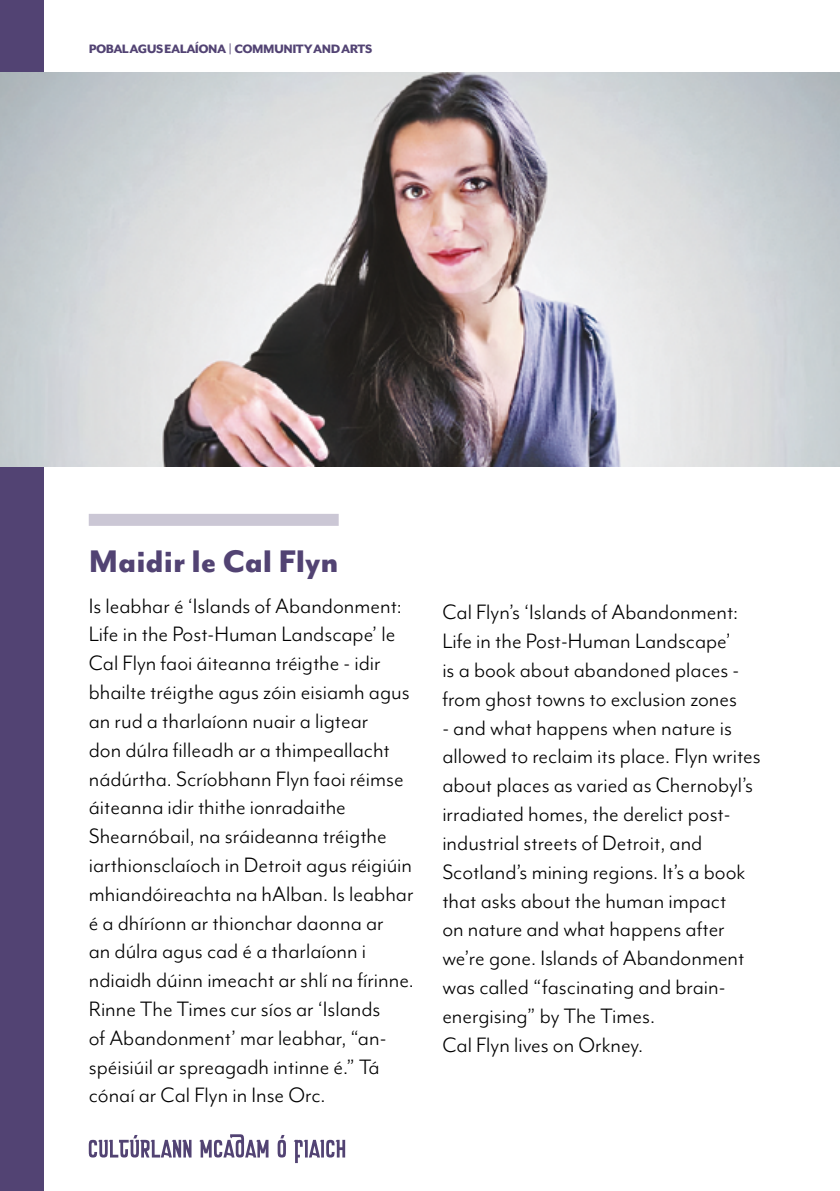
<style>
.page{position:relative;width:840px;height:1191px;background:#fff}
.page>*{position:absolute;margin:0;border:0;box-sizing:border-box;transform-origin:0 0}
.t1{font:800 36px "Mr Eaves Mod OT";color:#524373}
.t2{font:24px/28.8px "Mr Eaves Mod OT";color:#000}
.t3{font:800 14px "Mr Eaves Mod OT";letter-spacing:-.04em;color:#524373}
</style>
<div class="page">
<svg style="left:89px;top:1135px;width:102px;height:22px"></svg>
<svg style="left:199px;top:1134px;width:69px;height:23px"></svg>
<svg style="left:277px;top:1135px;width:9px;height:22px"></svg>
<svg style="left:293px;top:1139px;width:52px;height:24px"></svg>
<div style="left:0;top:0;width:43px;height:1191px;background:#524373"></div>
<div style="left:89px;top:514px;width:249px;height:12px;background:#cbc7d5"></div>
<img style="left:0;top:72px;width:839px;height:394px">
<p class="t3" style="left:89px;top:41px;width:285px">POBAL AGUS EALAÍONA | COMMUNITY AND ARTS</p>
<h1 class="t1" style="left:89px;top:540px;width:251px">Maidir le Cal Flyn</h1>
<p class="t2" style="left:89px;top:591px;width:326px">Is leabhar é ‘Islands of Abandonment:<br>Life in the Post-Human Landscape’ le Cal Flyn faoi áiteanna tréigthe - idir bhailte tréigthe agus zóin eisiamh agus an rud a tharlaíonn nuair a ligtear<br>don dúlra filleadh ar a thimpeallacht nádúrtha. Scríobhann Flyn faoi réimse áiteanna idir thithe ionradaithe Shearnóbail, na sráideanna tréigthe iarthionsclaíoch in Detroit agus réigiúin mhiandóireachta na hAlban. Is leabhar é a dhíríonn ar thionchar daonna ar<br>an dúlra agus cad é a tharlaíonn i ndiaidh dúinn imeacht ar shlí na fírinne.<br>Rinne The Times cur síos ar ‘Islands<br>of Abandonment’ mar leabhar, “an&shy;spéisiúil ar spreagadh intinne é.” Tá cónaí ar Cal Flyn in Inse Orc.</p>
<p class="t2" style="left:442px;top:597px;width:298px">Cal Flyn’s ‘Islands of Abandonment:<br>Life in the Post-Human Landscape’ is a book about abandoned places - from ghost towns to exclusion zones</p>
<p class="t2" style="left:442px;top:713px;width:320px">- and what happens when nature is allowed to reclaim its place. Flyn writes about places as varied as Chernobyl’s irradiated homes, the derelict post&shy;industrial streets of Detroit, and Scotland’s mining regions. It’s a book that asks about the human impact<br>on nature and what happens after we’re gone. Islands of Abandonment was called “fascinating and brain&shy;energising” by The Times.<br>Cal Flyn lives on Orkney.</p>
</div>
